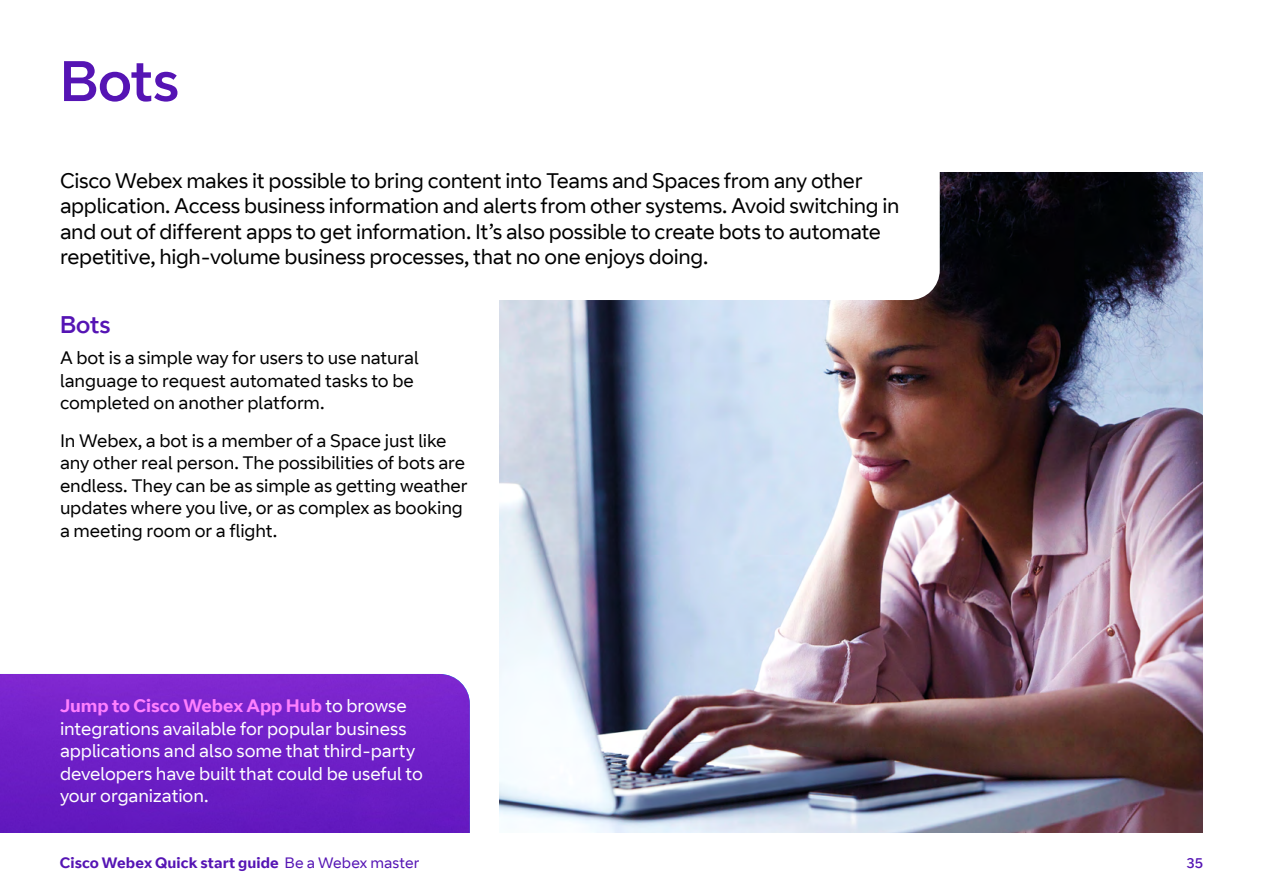
<style>
.page{position:relative;width:1263px;height:893px;background:#fff}
.page>*{position:absolute;margin:0;border:0;box-sizing:border-box;transform-origin:0 0}
.t1{font:57px "BT Curve Headline";color:#5514b4}
.t2{font:24px "BT Curve Headline";color:#5514b4}
.t3{font:21px/25.5px "BT Curve";letter-spacing:-.015em;color:#000}
.t4{font:18px/22.5px "BT Curve";letter-spacing:-.005em;color:#000}
.t5{font:18px/22.5px "BT Curve";letter-spacing:-.005em;color:#fff}
.t6{font:700 15px "BT Curve";letter-spacing:.005em;color:#5514b4}
.t7{font:14.25px "BT Curve Headline";color:#5514b4}
.s1{font-weight:700;color:#ff80ff}
.s2{font-weight:400}
</style>
<div class="page">
<img style="left:500px;top:172px;width:703px;height:661px">
<svg style="left:500px;top:172px;width:440px;height:128px"></svg>
<img style="left:0;top:674px;width:470px;height:159px">
<h1 class="t1" style="left:60px;top:47px;width:120px">Bots</h1>
<p class="t3" style="left:60px;top:168px;width:841px">Cisco Webex makes it possible to bring content into Teams and Spaces from any other application. Access business information and alerts from other systems. Avoid switching in and out of different apps to get information. It’s also possible to create bots to automate repetitive, high-volume business processes, that no one enjoys doing.</p>
<p class="t2" style="left:60px;top:310px;width:52px">Bots</p>
<p class="t4" style="left:60px;top:347px;width:360px">A bot is a simple way for users to use natural language to request automated tasks to be completed on another platform.</p>
<p class="t4" style="left:60px;top:430px;width:409px">In Webex, a bot is a member of a Space just like any other real person. The possibilities of bots are endless. They can be as simple as getting weather updates where you live, or as complex as booking a meeting room or a flight.</p>
<p class="t5" style="left:60px;top:695px;width:364px"><span class="s1">Jump to Cisco Webex App Hub</span> to browse integrations available for popular business applications and also some that third-party developers have built that could be useful to your organization.</p>
<p class="t6" style="left:60px;top:854px;width:361px">Cisco Webex Quick start guide <span class="s2">Be a Webex master</span></p>
<p class="t7" style="left:1187px;top:855px;width:18px">35</p>
</div>
